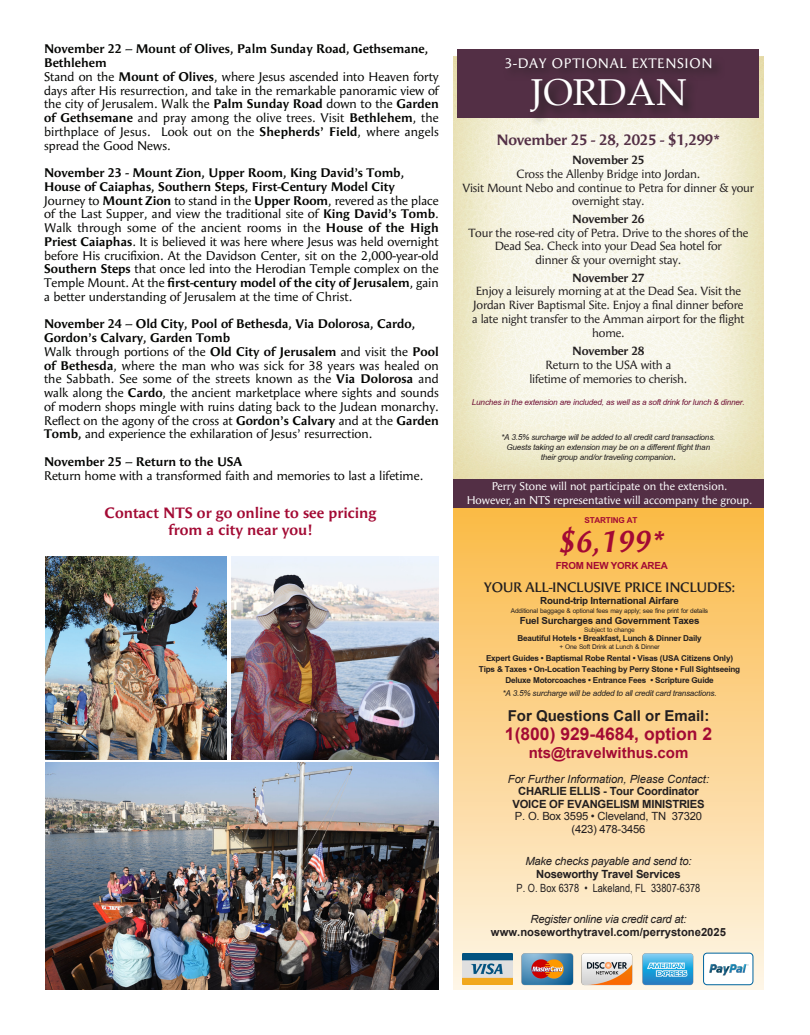
<style>
.page{position:relative;width:810px;height:1035px;background:#fff}
.page>*{position:absolute;margin:0;border:0;box-sizing:border-box;transform-origin:0 0}
.t1{font:37.5px "Palatino";color:#fff}
.t2{font:italic 700 30px "Angie Sans Std";color:#a30a34}
.t3{font:700 17.5px "Arial";color:#a30a34}
.t4{font:700 15px "Browallia New";letter-spacing:-.015em;color:#231f20}
.t5{font:700 15px/16.2px "Angie Sans Std";color:#a30a34;text-align:center}
.t6{font:700 15px "Angie Sans Std";letter-spacing:-.015em;color:#532f45}
.t7{font:700 15px "Arial";color:#231f20}
.t8{font:700 15px "Arial";color:#a30a34}
.t9{font:700 15px "Browallia New";letter-spacing:-.015em;color:#a30a34}
.t10{font:600 13.75px "Angie Sans Std";letter-spacing:-.025em;color:#231f20}
.t11{font:13.75px "Angie Sans Std";letter-spacing:.05em;color:#fff}
.t12{font:12.5px/13.8px "Angie Sans Std";color:#040503}
.t13{font:700 12.5px/11.2px "Browallia New";letter-spacing:-.015em;color:#231f20;text-align:center}
.t14{font:italic 12.5px/10px "Browallia New";letter-spacing:-.015em;color:#231f20;text-align:center}
.t15{font:italic 12.5px "Browallia New";letter-spacing:-.015em;color:#6f1135}
.t16{font:700 12.5px "Angie Sans Std";color:#040503}
.t17{font:700 12.5px "Browallia New";letter-spacing:-.015em;color:#a30a34}
.t18{font:11.88px/13.8px "Angie Sans Std";letter-spacing:-.015em;color:#231f20;text-align:center}
.t19{font:700 11.88px "Angie Sans Std";letter-spacing:-.015em;color:#231f20}
.t20{font:11.25px/13.5px "Angie Sans Std";color:#fff;text-align:center}
.t21{font:700 11.25px/12.5px "Arial";letter-spacing:-.02em;color:#231f20;text-align:center}
.t22{font:italic 11.25px "Arial";letter-spacing:-.02em;color:#231f20}
.t23{font:11.25px/12.5px "Arial";letter-spacing:-.02em;color:#231f20;text-align:center}
.t24{font:700 11.25px "Arial";color:#231f20}
.t25{font:italic 11.25px "Arial";color:#231f20}
.t26{font:11.25px "Arial Narrow";color:#231f20}
.t27{font:10px "Browallia New";letter-spacing:-.015em;color:#231f20}
.s1{font-weight:700}
.s2{font-family:"Angie Sans Std";font-style:normal;font-size:10px}
</style>
<div class="page">
<div style="left:454px;top:505px;width:310px;height:485px;background:linear-gradient(to bottom,#fbba46,#fcf3e4)"></div>
<img style="left:453px;top:57px;width:311px;height:422px">
<div style="left:458px;top:49px;width:301px;height:68px;background:#532f45"></div>
<div style="left:503px;top:55px;width:222px;height:27px;background:#4e2d41"></div>
<svg style="left:528px;top:83px;width:171px;height:43px"></svg>
<img style="left:46px;top:557px;width:181px;height:203px">
<img style="left:232px;top:557px;width:207px;height:202px">
<img style="left:46px;top:763px;width:393px;height:227px">
<div style="left:453px;top:479px;width:311px;height:29px;background:#532f45"></div>
<img style="left:463px;top:953px;width:49px;height:32px">
<div style="left:704px;top:953px;width:49px;height:32px;background:#fff;border-radius:4px"></div>
<img style="left:709px;top:964px;width:39px;height:12px">
<div style="left:703px;top:953px;width:50px;height:32px;border:1px solid #00649e;border-radius:4px"></div>
<img style="left:521px;top:952px;width:53px;height:34px">
<img style="left:580px;top:952px;width:54px;height:34px">
<img style="left:641px;top:952px;width:54px;height:34px">
<p class="t12" style="left:44px;top:42px;width:396px"><span class="s1">November 22 – Mount of Olives, Palm Sunday Road, Gethsemane, Bethlehem<br></span>Stand on the <span class="s1">Mount of Olives</span>, where Jesus ascended into Heaven forty days after His resurrection, and take in the remarkable panoramic view of the city of Jerusalem. Walk the <span class="s1">Palm Sunday Road</span> down to the <span class="s1">Garden of Gethsemane</span> and pray among the olive trees. Visit <span class="s1">Bethlehem</span>, the birthplace of Jesus. Look out on the <span class="s1">Shepherds’ Field</span>, where angels spread the Good News.</p>
<p class="t12" style="left:44px;top:166px;width:396px"><span class="s1">November 23 - Mount Zion, Upper Room, King David’s Tomb, House of Caiaphas, Southern Steps, First-Century Model City </span>Journey to <span class="s1">Mount Zion</span> to stand in the <span class="s1">Upper Room</span>, revered as the place of the Last Supper, and view the traditional site of <span class="s1">King David’s Tomb</span>.<br>Walk through some of the ancient rooms in the <span class="s1">House of the High Priest Caiaphas</span>. It is believed it was here where Jesus was held overnight before His crucifixion. At the Davidson Center, sit on the 2,000-year-old <span class="s1">Southern Steps</span> that once led into the Herodian Temple complex on the Temple Mount. At the <span class="s1">first-century model of the city of Jerusalem</span>, gain a better understanding of Jerusalem at the time of Christ.</p>
<p class="t12" style="left:44px;top:317px;width:396px"><span class="s1">November 24 – Old City, Pool of Bethesda, Via Dolorosa, Cardo, Gordon’s Calvary, Garden Tomb<br></span>Walk through portions of the <span class="s1">Old City of Jerusalem</span> and visit the <span class="s1">Pool of Bethesda</span>, where the man who was sick for 38 years was healed on the Sabbath. See some of the streets known as the <span class="s1">Via Dolorosa</span> and walk along the <span class="s1">Cardo</span>, the ancient marketplace where sights and sounds of modern shops mingle with ruins dating back to the Judean monarchy.<br>Reflect on the agony of the cross at <span class="s1">Gordon’s Calvary</span> and at the <span class="s1">Garden Tomb,</span> and experience the exhilaration of Jesus’ resurrection.</p>
<p class="t16" style="left:44px;top:454px;width:200px">November 25 – Return to the USA</p>
<p class="t12" style="left:44px;top:469px;width:381px">Return home with a transformed faith and memories to last a lifetime.</p>
<p class="t5" style="left:105px;top:505px;width:273px">Contact NTS or go online to see pricing from a city near you!</p>
<p class="t11" style="left:505px;top:55px;width:209px">3-DAY OPTIONAL EXTENSION</p>
<h1 class="t1" style="left:531px;top:61px;width:158px">JORDAN</h1>
<p class="t6" style="left:496px;top:132px;width:225px">November 25 - 28, 2025 - $1,299*</p>
<p class="t19" style="left:572px;top:153px;width:74px">November 25</p>
<p class="t18" style="left:463px;top:167px;width:293px">Cross the Allenby Bridge into Jordan.<br>Visit Mount Nebo and continue to Petra for dinner &amp; your overnight stay.</p>
<p class="t19" style="left:572px;top:212px;width:74px">November 26</p>
<p class="t18" style="left:468px;top:226px;width:281px">Tour the rose-red city of Petra. Drive to the shores of the<br>Dead Sea. Check into your Dead Sea hotel for<br>dinner &amp; your overnight stay.</p>
<p class="t19" style="left:572px;top:271px;width:74px">November 27</p>
<p class="t18" style="left:472px;top:285px;width:274px">Enjoy a leisurely morning at at the Dead Sea. Visit the Jordan River Baptismal Site. Enjoy a final dinner before a late night transfer to the Amman airport for the flight home.</p>
<p class="t19" style="left:572px;top:345px;width:74px">November 28</p>
<p class="t18" style="left:529px;top:358px;width:159px">Return to the USA with a lifetime of memories to cherish.</p>
<p class="t15" style="left:472px;top:395px;width:274px">Lunches in the extension are included, as well as a soft drink for lunch &amp; dinner.</p>
<p class="t14" style="left:501px;top:432px;width:216px">*A 3.5% surcharge will be added to all credit card transactions.<br>Guests taking an extension may be on a different flight than their group and/or traveling companion<span class="s2">.</span></p>
<p class="t20" style="left:467px;top:480px;width:287px">Perry Stone will not participate on the extension.<br>However, an NTS representative will accompany the group.</p>
<p class="t17" style="left:584px;top:512px;width:54px">STARTING AT</p>
<h2 class="t2" style="left:558px;top:525px;width:107px">$6,199*</h2>
<p class="t9" style="left:556px;top:556px;width:114px">FROM NEW YORK AREA</p>
<p class="t10" style="left:484px;top:579px;width:253px">YOUR ALL-INCLUSIVE PRICE INCLUDES:</p>
<p class="t4" style="left:540px;top:591px;width:140px">Round-trip International Airfare</p>
<p class="t27" style="left:511px;top:604px;width:199px">Additional baggage &amp; optional fees may apply; see fine print for details</p>
<p class="t4" style="left:520px;top:611px;width:181px">Fuel Surcharges and Government Taxes</p>
<p class="t27" style="left:584px;top:623px;width:52px">Subject to change</p>
<p class="t13" style="left:517px;top:632px;width:186px">Beautiful Hotels • Breakfast, Lunch &amp; Dinner Daily</p>
<p class="t27" style="left:559px;top:641px;width:102px">+ One Soft Drink at Lunch &amp; Dinner</p>
<p class="t13" style="left:479px;top:652px;width:263px">Expert Guides • Baptismal Robe Rental • Visas (USA Citizens Only)<br>Tips &amp; Taxes • On-Location Teaching by Perry Stone • Full Sightseeing<br>Deluxe Motorcoaches • Entrance Fees • Scripture Guide</p>
<p class="t14" style="left:502px;top:687px;width:216px">*A 3.5% surcharge will be added to all credit card transactions.</p>
<p class="t7" style="left:508px;top:706px;width:203px">For Questions Call or Email:</p>
<h3 class="t3" style="left:505px;top:722px;width:209px">1(800) 929-4684, option 2</h3>
<p class="t8" style="left:529px;top:743px;width:161px">nts@travelwithus.com</p>
<p class="t25" style="left:508px;top:772px;width:203px">For Further Information, Please Contact:</p>
<p class="t21" style="left:512px;top:786px;width:194px">CHARLIE ELLIS - Tour Coordinator<br>VOICE OF EVANGELISM MINISTRIES</p>
<p class="t23" style="left:515px;top:810px;width:189px">P. O. Box 3595 • Cleveland, TN 37320 (423) 478-3456</p>
<p class="t22" style="left:525px;top:854px;width:168px">Make checks payable and send to:</p>
<p class="t21" style="left:536px;top:869px;width:146px">Noseworthy Travel Services</p>
<p class="t26" style="left:517px;top:880px;width:185px">P. O. Box 6378 • Lakeland, FL 33807-6378</p>
<p class="t22" style="left:530px;top:911px;width:158px">Register online via credit card at:</p>
<p class="t24" style="left:491px;top:925px;width:237px">www.noseworthytravel.com/perrystone2025</p>
</div>
